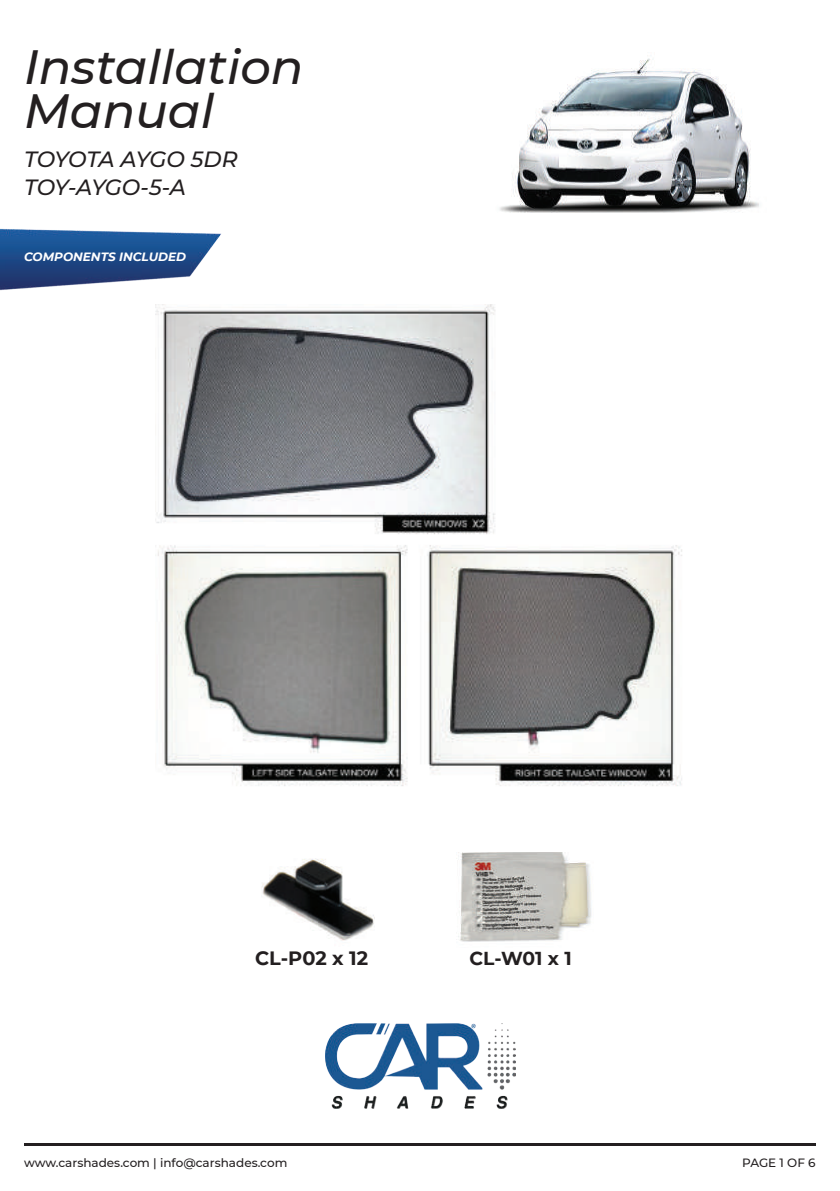
<style>
.page{position:relative;width:840px;height:1191px;background:#fff}
.page>*{position:absolute;margin:0;border:0;box-sizing:border-box;transform-origin:0 0}
.t1{font:italic 500 48px/44px "Montserrat";color:#231f20}
.t2{font:italic 500 22px/28px "Montserrat";letter-spacing:-.03em;color:#231f20}
.t3{font:700 19.2px "Montserrat";color:#231f20}
.t4{font:700 18.8px "Montserrat";color:#231f20}
.t5{font:500 12px "Montserrat";color:#231f20}
.t6{font:italic 700 12px "Montserrat";color:#fff}
</style>
<div class="page">
<img style="left:499px;top:58px;width:260px;height:155px">
<img style="left:0;top:228px;width:221px;height:63px">
<img style="left:155px;top:305px;width:527px;height:481px">
<img style="left:325px;top:1023px;width:189px;height:85px">
<hr style="left:24px;top:1143px;width:791px;height:2px;background:#231f20">
<img style="left:261px;top:858px;width:114px;height:83px">
<img style="left:458px;top:852px;width:133px;height:90px">
<h1 class="t1" style="left:24px;top:43px;width:281px">Installation<br>Manual</h1>
<h2 class="t2" style="left:24px;top:145px;width:215px">TOYOTA AYGO 5DR<br>TOY-AYGO-5-A</h2>
<p class="t6" style="left:24px;top:248px;width:163px">COMPONENTS INCLUDED</p>
<h3 class="t3" style="left:255px;top:944px;width:114px">CL-P02 x 12</h3>
<h3 class="t4" style="left:469px;top:944px;width:104px">CL-W01 x 1</h3>
<p class="t5" style="left:24px;top:1153px;width:265px">www.carshades.com | info@carshades.com</p>
<p class="t5" style="left:741px;top:1153px;width:75px">PAGE 1 OF 6</p>
</div>
